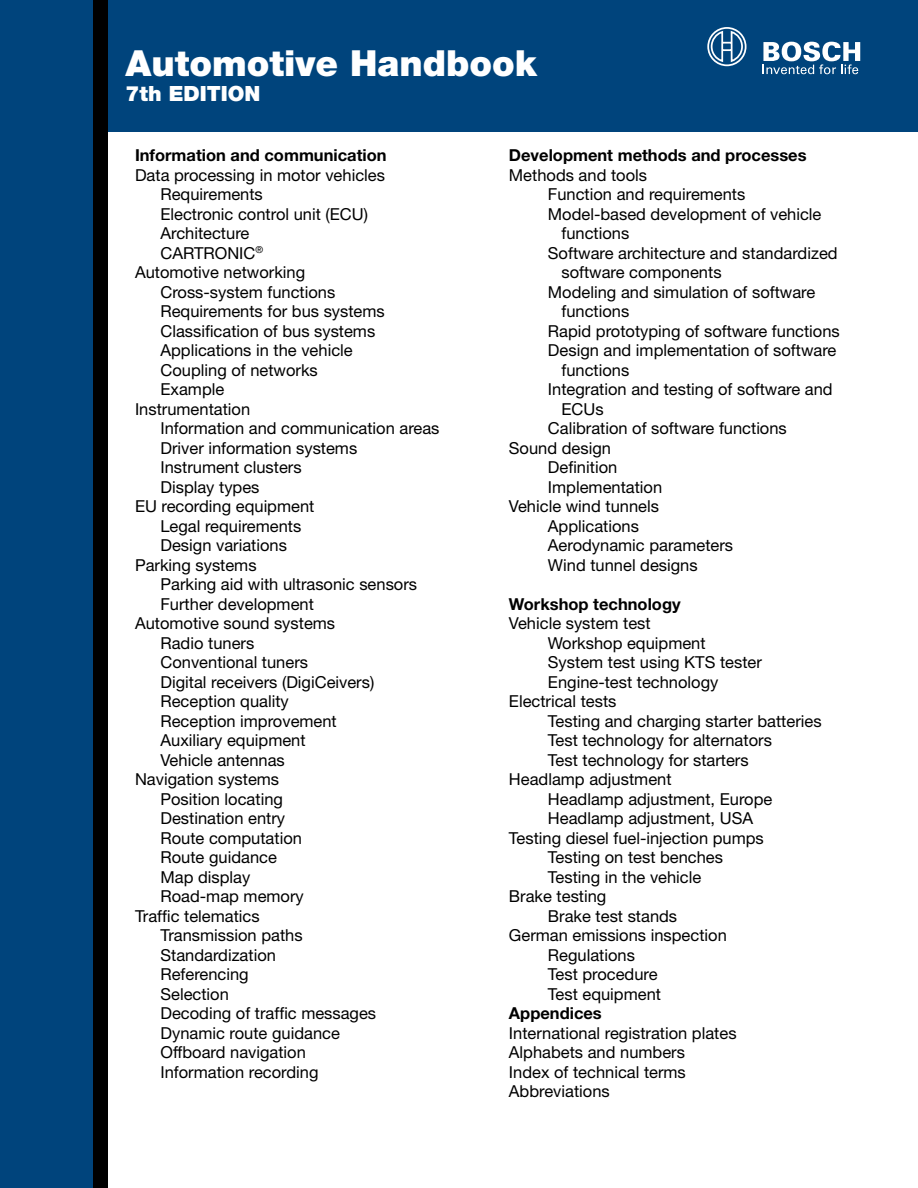
<style>
.page{position:relative;width:918px;height:1188px;background:#fff}
.page>*{position:absolute;margin:0;border:0;box-sizing:border-box;transform-origin:0 0}
.t1{font:900 36px "Helvetica Neue";color:#fff}
.t2{font:900 21px "Helvetica Neue";color:#fff}
.t3{font:16.5px/19.5px "Helvetica Neue";color:#000}
.t4{font:700 16.5px "Helvetica Neue";color:#000}
</style>
<div class="page">
<div style="left:0;top:0;width:918px;height:132px;background:#00447c"></div>
<div style="left:0;top:0;width:108px;height:1188px;background:#00447c"></div>
<div style="left:93px;top:0;width:15px;height:1188px;background:#000"></div>
<svg style="left:763px;top:42px;width:97px;height:32px"></svg>
<svg style="left:707px;top:27px;width:40px;height:40px"></svg>
<h1 class="t1" style="left:126px;top:42px;width:413px">Automotive Handbook</h1>
<p class="t2" style="left:126px;top:81px;width:136px">7th EDITION</p>
<p class="t4" style="left:135px;top:145px;width:253px">Information and communication</p>
<p class="t3" style="left:135px;top:165px;width:251px">Data processing in motor vehicles</p>
<p class="t3" style="left:160px;top:185px;width:104px">Requirements</p>
<p class="t3" style="left:160px;top:204px;width:209px">Electronic control unit (ECU)</p>
<p class="t3" style="left:160px;top:224px;width:90px">Architecture</p>
<p class="t3" style="left:160px;top:243px;width:104px">CARTRONIC<sup>®</sup></p>
<p class="t3" style="left:135px;top:263px;width:172px">Automotive networking</p>
<p class="t3" style="left:160px;top:282px;width:176px">Cross-system functions</p>
<p class="t3" style="left:160px;top:302px;width:226px">Requirements for bus systems</p>
<p class="t3" style="left:160px;top:321px;width:216px">Classification of bus systems</p>
<p class="t3" style="left:160px;top:341px;width:194px">Applications in the vehicle</p>
<p class="t3" style="left:160px;top:360px;width:159px">Coupling of networks</p>
<p class="t3" style="left:160px;top:380px;width:65px">Example</p>
<p class="t3" style="left:135px;top:399px;width:117px">Instrumentation</p>
<p class="t3" style="left:160px;top:419px;width:281px">Information and communication areas</p>
<p class="t3" style="left:160px;top:438px;width:198px">Driver information systems</p>
<p class="t3" style="left:160px;top:458px;width:143px">Instrument clusters</p>
<p class="t3" style="left:160px;top:477px;width:101px">Display types</p>
<p class="t3" style="left:135px;top:497px;width:181px">EU recording equipment</p>
<p class="t3" style="left:160px;top:516px;width:142px">Legal requirements</p>
<p class="t3" style="left:160px;top:536px;width:128px">Design variations</p>
<p class="t3" style="left:135px;top:555px;width:123px">Parking systems</p>
<p class="t3" style="left:160px;top:575px;width:258px">Parking aid with ultrasonic sensors</p>
<p class="t3" style="left:160px;top:594px;width:155px">Further development</p>
<p class="t3" style="left:135px;top:614px;width:202px">Automotive sound systems</p>
<p class="t3" style="left:160px;top:633px;width:95px">Radio tuners</p>
<p class="t3" style="left:160px;top:653px;width:149px">Conventional tuners</p>
<p class="t3" style="left:160px;top:672px;width:215px">Digital receivers (DigiCeivers)</p>
<p class="t3" style="left:160px;top:692px;width:130px">Reception quality</p>
<p class="t3" style="left:160px;top:711px;width:178px">Reception improvement</p>
<p class="t3" style="left:160px;top:731px;width:147px">Auxiliary equipment</p>
<p class="t3" style="left:160px;top:750px;width:126px">Vehicle antennas</p>
<p class="t3" style="left:135px;top:770px;width:146px">Navigation systems</p>
<p class="t3" style="left:160px;top:789px;width:124px">Position locating</p>
<p class="t3" style="left:160px;top:809px;width:126px">Destination entry</p>
<p class="t3" style="left:160px;top:828px;width:143px">Route computation</p>
<p class="t3" style="left:160px;top:848px;width:118px">Route guidance</p>
<p class="t3" style="left:160px;top:867px;width:91px">Map display</p>
<p class="t3" style="left:160px;top:887px;width:145px">Road-map memory</p>
<p class="t3" style="left:135px;top:906px;width:126px">Traffic telematics</p>
<p class="t3" style="left:160px;top:926px;width:144px">Transmission paths</p>
<p class="t3" style="left:160px;top:945px;width:117px">Standardization</p>
<p class="t3" style="left:160px;top:965px;width:90px">Referencing</p>
<p class="t3" style="left:160px;top:984px;width:70px">Selection</p>
<p class="t3" style="left:160px;top:1004px;width:217px">Decoding of traffic messages</p>
<p class="t3" style="left:160px;top:1023px;width:181px">Dynamic route guidance</p>
<p class="t3" style="left:160px;top:1043px;width:147px">Offboard navigation</p>
<p class="t3" style="left:160px;top:1062px;width:160px">Information recording</p>
<p class="t4" style="left:509px;top:145px;width:299px">Development methods and processes</p>
<p class="t3" style="left:509px;top:165px;width:140px">Methods and tools</p>
<p class="t3" style="left:548px;top:185px;width:199px">Function and requirements</p>
<p class="t3" style="left:548px;top:204px;width:275px">Model-based development of vehicle</p>
<p class="t3" style="left:561px;top:224px;width:69px">functions</p>
<p class="t3" style="left:548px;top:243px;width:291px">Software architecture and standardized</p>
<p class="t3" style="left:561px;top:263px;width:162px">software components</p>
<p class="t3" style="left:548px;top:282px;width:269px">Modeling and simulation of software</p>
<p class="t3" style="left:561px;top:302px;width:69px">functions</p>
<p class="t3" style="left:548px;top:321px;width:293px">Rapid prototyping of software functions</p>
<p class="t3" style="left:548px;top:341px;width:290px">Design and implementation of software</p>
<p class="t3" style="left:561px;top:360px;width:69px">functions</p>
<p class="t3" style="left:548px;top:380px;width:286px">Integration and testing of software and</p>
<p class="t3" style="left:561px;top:399px;width:44px">ECUs</p>
<p class="t3" style="left:548px;top:419px;width:240px">Calibration of software functions</p>
<p class="t3" style="left:509px;top:438px;width:104px">Sound design</p>
<p class="t3" style="left:548px;top:458px;width:71px">Definition</p>
<p class="t3" style="left:548px;top:477px;width:116px">Implementation</p>
<p class="t3" style="left:509px;top:497px;width:152px">Vehicle wind tunnels</p>
<p class="t3" style="left:548px;top:516px;width:93px">Applications</p>
<p class="t3" style="left:548px;top:536px;width:187px">Aerodynamic parameters</p>
<p class="t3" style="left:548px;top:555px;width:151px">Wind tunnel designs</p>
<p class="t4" style="left:509px;top:594px;width:173px">Workshop technology</p>
<p class="t3" style="left:509px;top:614px;width:143px">Vehicle system test</p>
<p class="t3" style="left:548px;top:633px;width:159px">Workshop equipment</p>
<p class="t3" style="left:548px;top:653px;width:215px">System test using KTS tester</p>
<p class="t3" style="left:548px;top:672px;width:172px">Engine-test technology</p>
<p class="t3" style="left:509px;top:692px;width:109px">Electrical tests</p>
<p class="t3" style="left:548px;top:711px;width:275px">Testing and charging starter batteries</p>
<p class="t3" style="left:548px;top:731px;width:225px">Test technology for alternators</p>
<p class="t3" style="left:548px;top:750px;width:202px">Test technology for starters</p>
<p class="t3" style="left:509px;top:770px;width:164px">Headlamp adjustment</p>
<p class="t3" style="left:548px;top:789px;width:226px">Headlamp adjustment, Europe</p>
<p class="t3" style="left:548px;top:809px;width:207px">Headlamp adjustment, USA</p>
<p class="t3" style="left:509px;top:828px;width:256px">Testing diesel fuel-injection pumps</p>
<p class="t3" style="left:548px;top:848px;width:177px">Testing on test benches</p>
<p class="t3" style="left:548px;top:867px;width:155px">Testing in the vehicle</p>
<p class="t3" style="left:509px;top:887px;width:99px">Brake testing</p>
<p class="t3" style="left:548px;top:906px;width:131px">Brake test stands</p>
<p class="t3" style="left:509px;top:926px;width:219px">German emissions inspection</p>
<p class="t3" style="left:548px;top:945px;width:89px">Regulations</p>
<p class="t3" style="left:548px;top:965px;width:111px">Test procedure</p>
<p class="t3" style="left:548px;top:984px;width:115px">Test equipment</p>
<p class="t4" style="left:509px;top:1003px;width:94px">Appendices</p>
<p class="t3" style="left:509px;top:1023px;width:229px">International registration plates<br>Alphabets and numbers<br>Index of technical terms<br>Abbreviations</p>
</div>
